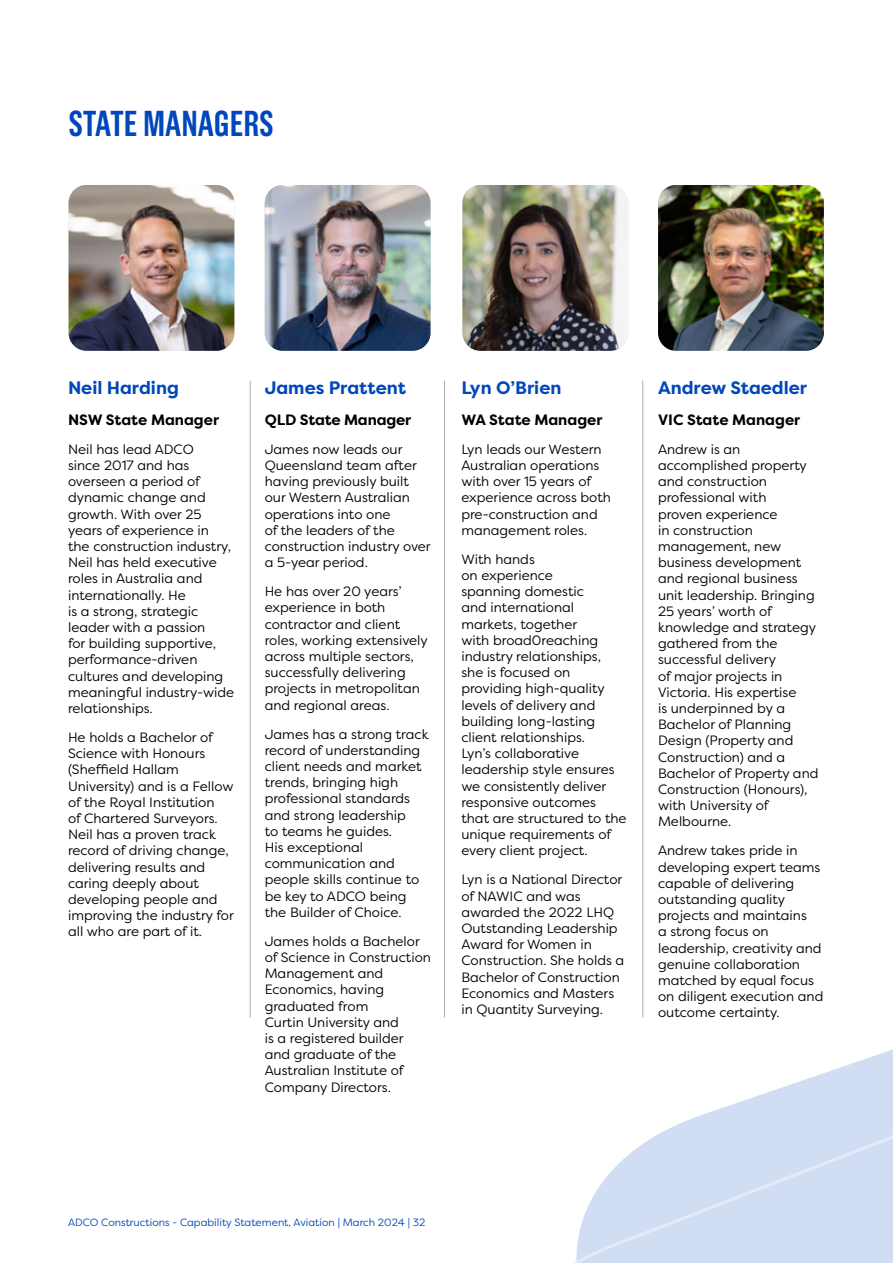
<style>
.page{position:relative;width:893px;height:1263px;background:#fff}
.page>*{position:absolute;margin:0;border:0;box-sizing:border-box;transform-origin:0 0}
.t1{font:600 36px "Grotzec Cond";color:#0047bb}
.t2{font:700 18px "Filson Pro";color:#0047bb}
.t3{font:700 15px "Filson Pro";color:#000}
.t4{font:13.5px/16.2px "Filson Pro";color:#000}
.t5{font:10.5px "Filson Pro";color:#0047bb}
</style>
<div class="page">
<hr style="left:892px;top:0;width:1px;height:1263px;background:#dcddde">
<hr style="left:250px;top:381px;width:1px;height:636px;background:#a7a9ac">
<hr style="left:444px;top:381px;width:1px;height:636px;background:#a7a9ac">
<hr style="left:642px;top:381px;width:1px;height:636px;background:#a7a9ac">
<img style="left:69px;top:185px;width:165px;height:166px">
<img style="left:658px;top:185px;width:166px;height:166px">
<img style="left:462px;top:185px;width:166px;height:166px">
<img style="left:265px;top:185px;width:166px;height:166px">
<svg style="left:573px;top:1036px;width:320px;height:227px"></svg>
<h1 class="t1" style="left:69px;top:103px;width:207px">STATE MANAGERS</h1>
<h2 class="t2" style="left:68px;top:376px;width:112px">Neil Harding</h2>
<p class="t3" style="left:68px;top:410px;width:153px">NSW State Manager</p>
<p class="t4" style="left:68px;top:441px;width:168px">Neil has lead ADCO<br>since 2017 and has overseen a period of dynamic change and growth. With over 25 years of experience in<br>the construction industry,<br>Neil has held executive roles in Australia and internationally. He<br>is a strong, strategic leader with a passion<br>for building supportive, performance-driven cultures and developing meaningful industry-wide relationships.</p>
<p class="t4" style="left:68px;top:729px;width:167px">He holds a Bachelor of<br>Science with Honours (Sheffield Hallam<br>University) and is a Fellow of the Royal Institution<br>of Chartered Surveyors.<br>Neil has a proven track record of driving change, delivering results and caring deeply about developing people and improving the industry for all who are part of it.</p>
<h2 class="t2" style="left:265px;top:376px;width:143px">James Prattent</h2>
<p class="t3" style="left:265px;top:410px;width:148px">QLD State Manager</p>
<p class="t4" style="left:265px;top:441px;width:168px">James now leads our<br>Queensland team after having previously built our Western Australian operations into one<br>of the leaders of the construction industry over a 5-year period.</p>
<p class="t4" style="left:265px;top:583px;width:165px">He has over 20 years’ experience in both contractor and client roles, working extensively across multiple sectors, successfully delivering projects in metropolitan and regional areas.</p>
<p class="t4" style="left:265px;top:725px;width:166px">James has a strong track record of understanding client needs and market trends, bringing high professional standards and strong leadership<br>to teams he guides.<br>His exceptional communication and people skills continue to be key to ADCO being the Builder of Choice.</p>
<p class="t4" style="left:265px;top:932px;width:168px">James holds a Bachelor of Science in Construction<br>Management and<br>Economics, having graduated from<br>Curtin University and<br>is a registered builder and graduate of the<br>Australian Institute of<br>Company Directors.</p>
<h2 class="t2" style="left:461px;top:376px;width:102px">Lyn O’Brien</h2>
<p class="t3" style="left:461px;top:410px;width:143px">WA State Manager</p>
<p class="t4" style="left:461px;top:441px;width:151px">Lyn leads our Western<br>Australian operations with over 15 years of experience across both pre-construction and management roles.</p>
<p class="t4" style="left:461px;top:551px;width:167px">With hands<br>on experience<br>spanning domestic<br>and international markets, together<br>with broad0reaching industry relationships,<br>she is focused on providing high-quality levels of delivery and building long-lasting client relationships.<br>Lyn’s collaborative leadership style ensures we consistently deliver responsive outcomes that are structured to the unique requirements of every client project.</p>
<p class="t4" style="left:461px;top:871px;width:164px">Lyn is a National Director of NAWIC and was awarded the 2022 LHQ<br>Outstanding Leadership<br>Award for Women in<br>Construction. She holds a<br>Bachelor of Construction<br>Economics and Masters in Quantity Surveying.</p>
<h2 class="t2" style="left:658px;top:376px;width:151px">Andrew Staedler</h2>
<p class="t3" style="left:658px;top:410px;width:144px">VIC State Manager</p>
<p class="t4" style="left:658px;top:441px;width:162px">Andrew is an accomplished property and construction professional with<br>proven experience<br>in construction management, new business development and regional business unit leadership. Bringing<br>25 years’ worth of knowledge and strategy gathered from the successful delivery<br>of major projects in<br>Victoria. His expertise<br>is underpinned by a<br>Bachelor of Planning<br>Design (Property and<br>Construction) and a<br>Bachelor of Property and<br>Construction (Honours), with University of<br>Melbourne.</p>
<p class="t4" style="left:658px;top:842px;width:167px">Andrew takes pride in developing expert teams capable of delivering outstanding quality projects and maintains<br>a strong focus on leadership, creativity and genuine collaboration matched by equal focus on diligent execution and outcome certainty.</p>
<p class="t5" style="left:68px;top:1215px;width:359px">ADCO Constructions - Capability Statement, Aviation | March 2024 | 32</p>
</div>
